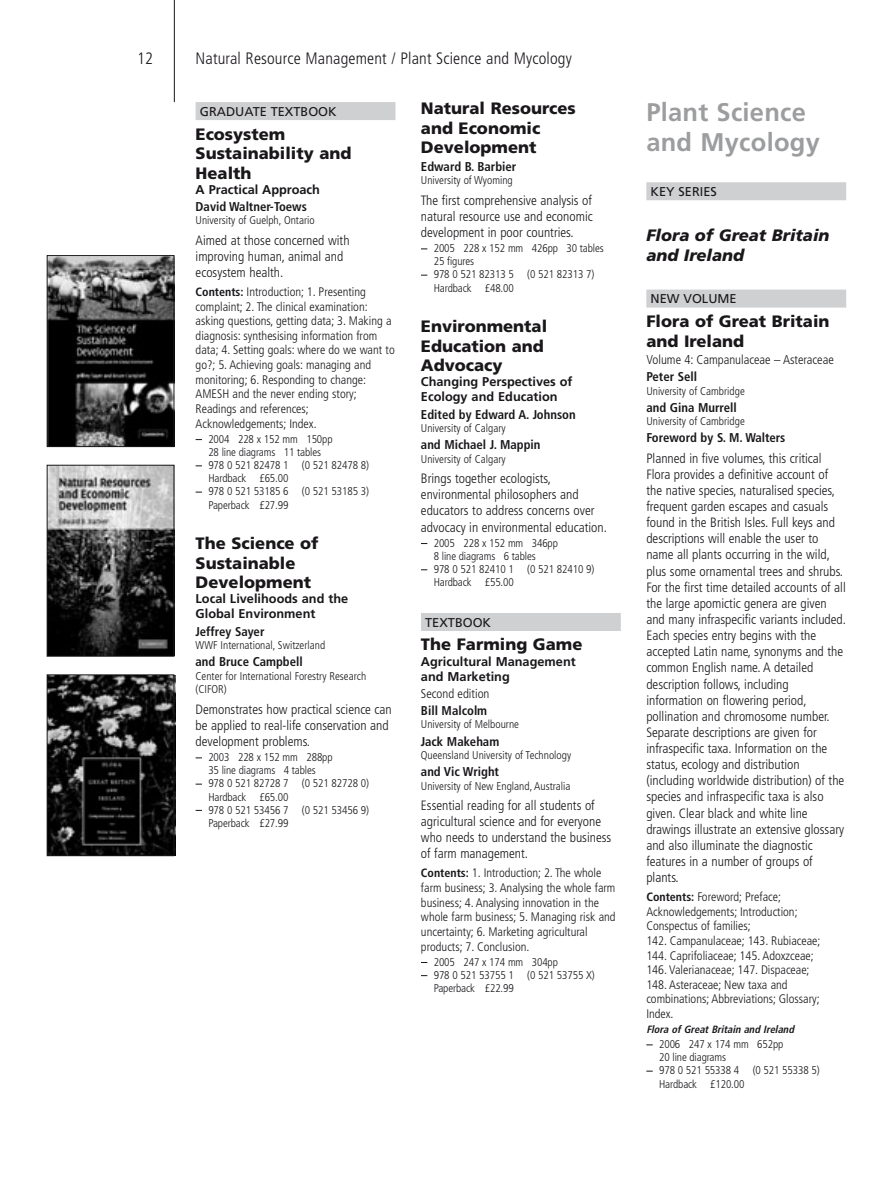
<style>
.page{position:relative;width:893px;height:1191px;background:#fff}
.page>*{position:absolute;margin:0;border:0;box-sizing:border-box;transform-origin:0 0}
.t1{font:700 25.5px/30px "Frutiger LT Std";letter-spacing:.01em;color:#9c9d9f}
.t2{font:900 16.5px/19.5px "Frutiger LT Std";color:#1a171b}
.t3{font:300 condensed 16.5px "Frutiger LT Std";letter-spacing:.01em;color:#1a171b}
.t4{font:italic 900 16.5px/19.5px "Frutiger LT Std";color:#1a171b}
.t5{font:300 condensed 13.5px/16px "Frutiger LT Std";color:#1a171b}
.t6{font:700 condensed 12.75px "Frutiger LT Std";color:#1a171b}
.t7{font:700 12.75px/15px "Frutiger LT Std";color:#1a171b}
.t8{font:300 condensed 12.75px "Frutiger LT Std";color:#1a171b}
.t9{font:12.75px "Frutiger LT Std";color:#1a171b}
.t10{font:300 condensed 12.3px/14.5px "Frutiger LT Std";color:#1a171b}
.t11{font:300 condensed 11.25px/13.2px "Frutiger LT Std";letter-spacing:-.01em;color:#1a171b}
.t12{font:italic 700 condensed 10.5px "Frutiger LT Std";color:#1a171b}
.s1{font-weight:700;font-size:12px}
</style>
<div class="page">
<hr style="left:174px;top:0;width:1px;height:102px;background:#1a171b">
<div style="left:196px;top:102px;width:199px;height:18px;background:#cfd0d1"></div>
<div style="left:421px;top:613px;width:200px;height:18px;background:#cfd0d1"></div>
<div style="left:646px;top:182px;width:200px;height:18px;background:#cfd0d1"></div>
<div style="left:646px;top:289px;width:200px;height:18px;background:#cfd0d1"></div>
<img style="left:49px;top:256px;width:126px;height:190px">
<div style="left:47px;top:255px;width:127px;height:192px;border:1px solid #1a171b"></div>
<img style="left:49px;top:465px;width:126px;height:191px">
<div style="left:47px;top:465px;width:127px;height:191px;border:1px solid #1a171b"></div>
<img style="left:49px;top:675px;width:126px;height:180px">
<div style="left:47px;top:674px;width:127px;height:182px;border:1px solid #1a171b"></div>
<p class="t3" style="left:137px;top:51px;width:17px">12</p>
<p class="t3" style="left:196px;top:51px;width:378px">Natural Resource Management / Plant Science and Mycology</p>
<p class="t9" style="left:200px;top:106px;width:138px">GRADUATE TEXTBOOK</p>
<p class="t2" style="left:196px;top:125px;width:157px">Ecosystem<br>Sustainability and<br>Health</p>
<p class="t7" style="left:196px;top:183px;width:126px">A Practical Approach</p>
<p class="t6" style="left:196px;top:201px;width:113px">David Waltner-Toews</p>
<p class="t11" style="left:196px;top:215px;width:121px">University of Guelph, Ontario</p>
<p class="t5" style="left:196px;top:233px;width:156px">Aimed at those concerned with improving human, animal and ecosystem health.</p>
<p class="t10" style="left:196px;top:285px;width:201px"><span class="s1">Contents:</span> Introduction; 1. Presenting complaint; 2. The clinical examination: asking questions, getting data; 3. Making a diagnosis: synthesising information from data; 4. Setting goals: where do we want to go?; 5. Achieving goals: managing and monitoring; 6. Responding to change:<br>AMESH and the never ending story; Readings and references; Acknowledgements; Index.</p>
<p class="t11" style="left:208px;top:433px;width:162px">2004 228 x 152 mm 150pp<br>28 line diagrams 11 tables<br>978 0 521 82478 1 (0 521 82478 8)<br>Hardback £65.00<br>978 0 521 53185 6 (0 521 53185 3)<br>Paperback £27.99</p>
<p class="t2" style="left:196px;top:535px;width:124px">The Science of<br>Sustainable<br>Development</p>
<p class="t7" style="left:196px;top:592px;width:154px">Local Livelihoods and the<br>Global Environment</p>
<p class="t6" style="left:196px;top:626px;width:70px">Jeffrey Sayer</p>
<p class="t11" style="left:196px;top:639px;width:131px">WWF International, Switzerland</p>
<p class="t6" style="left:196px;top:656px;width:109px">and Bruce Campbell</p>
<p class="t11" style="left:196px;top:670px;width:172px">Center for International Forestry Research (CIFOR)</p>
<p class="t5" style="left:196px;top:702px;width:198px">Demonstrates how practical science can be applied to real-life conservation and development problems.</p>
<p class="t11" style="left:208px;top:751px;width:162px">2003 228 x 152 mm 288pp<br>35 line diagrams 4 tables<br>978 0 521 82728 7 (0 521 82728 0)<br>Hardback £65.00<br>978 0 521 53456 7 (0 521 53456 9)<br>Paperback £27.99</p>
<p class="t2" style="left:421px;top:100px;width:156px">Natural Resources and Economic<br>Development</p>
<p class="t6" style="left:421px;top:161px;width:97px">Edward B. Barbier</p>
<p class="t11" style="left:421px;top:175px;width:93px">University of Wyoming</p>
<p class="t5" style="left:421px;top:193px;width:173px;text-align:justify">The first comprehensive analysis of natural resource use and economic development in poor countries.</p>
<p class="t11" style="left:434px;top:242px;width:171px">2005 228 x 152 mm 426pp 30 tables<br>25 figures<br>978 0 521 82313 5 (0 521 82313 7)<br>Hardback £48.00</p>
<p class="t2" style="left:421px;top:318px;width:128px">Environmental<br>Education and<br>Advocacy</p>
<p class="t7" style="left:421px;top:375px;width:153px">Changing Perspectives of<br>Ecology and Education</p>
<p class="t6" style="left:421px;top:409px;width:156px">Edited by Edward A. Johnson</p>
<p class="t11" style="left:421px;top:422px;width:86px">University of Calgary</p>
<p class="t6" style="left:421px;top:439px;width:121px">and Michael J. Mappin</p>
<p class="t11" style="left:421px;top:453px;width:86px">University of Calgary</p>
<p class="t5" style="left:421px;top:471px;width:187px">Brings together ecologists, environmental philosophers and educators to address concerns over advocacy in environmental education.</p>
<p class="t11" style="left:434px;top:537px;width:162px">2005 228 x 152 mm 346pp<br>8 line diagrams 6 tables<br>978 0 521 82410 1 (0 521 82410 9)<br>Hardback £55.00</p>
<p class="t9" style="left:425px;top:617px;width:67px">TEXTBOOK</p>
<p class="t2" style="left:421px;top:636px;width:163px">The Farming Game</p>
<p class="t7" style="left:421px;top:654px;width:156px">Agricultural Management and Marketing</p>
<p class="t8" style="left:421px;top:688px;width:70px">Second edition</p>
<p class="t6" style="left:421px;top:705px;width:68px">Bill Malcolm</p>
<p class="t11" style="left:421px;top:719px;width:100px">University of Melbourne</p>
<p class="t6" style="left:421px;top:736px;width:80px">Jack Makeham</p>
<p class="t11" style="left:421px;top:749px;width:152px">Queensland University of Technology</p>
<p class="t6" style="left:421px;top:766px;width:80px">and Vic Wright</p>
<p class="t11" style="left:421px;top:780px;width:151px">University of New England, Australia</p>
<p class="t5" style="left:421px;top:798px;width:192px">Essential reading for all students of agricultural science and for everyone who needs to understand the business of farm management.</p>
<p class="t10" style="left:421px;top:866px;width:196px"><span class="s1">Contents:</span> 1. Introduction; 2. The whole farm business; 3. Analysing the whole farm business; 4. Analysing innovation in the whole farm business; 5. Managing risk and uncertainty; 6. Marketing agricultural products; 7. Conclusion.</p>
<p class="t11" style="left:434px;top:956px;width:163px">2005 247 x 174 mm 304pp<br>978 0 521 53755 1 (0 521 53755 X)<br>Paperback £22.99</p>
<h1 class="t1" style="left:646px;top:99px;width:175px">Plant Science and Mycology</h1>
<p class="t9" style="left:651px;top:186px;width:68px">KEY SERIES</p>
<p class="t4" style="left:646px;top:227px;width:185px">Flora of Great Britain and Ireland</p>
<p class="t9" style="left:651px;top:294px;width:88px">NEW VOLUME</p>
<p class="t2" style="left:646px;top:313px;width:185px">Flora of Great Britain and Ireland</p>
<p class="t8" style="left:646px;top:354px;width:189px">Volume 4: Campanulaceae – Asteraceae</p>
<p class="t6" style="left:646px;top:371px;width:52px">Peter Sell</p>
<p class="t11" style="left:646px;top:385px;width:100px">University of Cambridge</p>
<p class="t6" style="left:646px;top:402px;width:92px">and Gina Murrell</p>
<p class="t11" style="left:646px;top:415px;width:100px">University of Cambridge</p>
<p class="t6" style="left:646px;top:433px;width:141px">Foreword by S. M. Walters</p>
<p class="t5" style="left:646px;top:451px;width:201px">Planned in five volumes, this critical Flora provides a definitive account of the native species, naturalised species, frequent garden escapes and casuals found in the British Isles. Full keys and descriptions will enable the user to name all plants occurring in the wild, plus some ornamental trees and shrubs.<br>For the first time detailed accounts of all the large apomictic genera are given and many infraspecific variants included.<br>Each species entry begins with the accepted Latin name, synonyms and the common English name. A detailed description follows, including information on flowering period, pollination and chromosome number.<br>Separate descriptions are given for infraspecific taxa. Information on the status, ecology and distribution (including worldwide distribution) of the species and infraspecific taxa is also given. Clear black and white line drawings illustrate an extensive glossary and also illuminate the diagnostic features in a number of groups of plants.</p>
<p class="t10" style="left:646px;top:890px;width:176px"><span class="s1">Contents:</span> Foreword; Preface;<br>Acknowledgements; Introduction;<br>Conspectus of families;<br>142. Campanulaceae; 143. Rubiaceae;<br>144. Caprifoliaceae; 145. Adoxzceae;<br>146. Valerianaceae; 147. Dispaceae;<br>148. Asteraceae; New taxa and combinations; Abbreviations; Glossary;<br>Index.</p>
<p class="t12" style="left:646px;top:1025px;width:151px">Flora of Great Britain and Ireland</p>
<p class="t11" style="left:659px;top:1038px;width:162px">2006 247 x 174 mm 652pp<br>20 line diagrams<br>978 0 521 55338 4 (0 521 55338 5)<br>Hardback £120.00</p>
</div>
